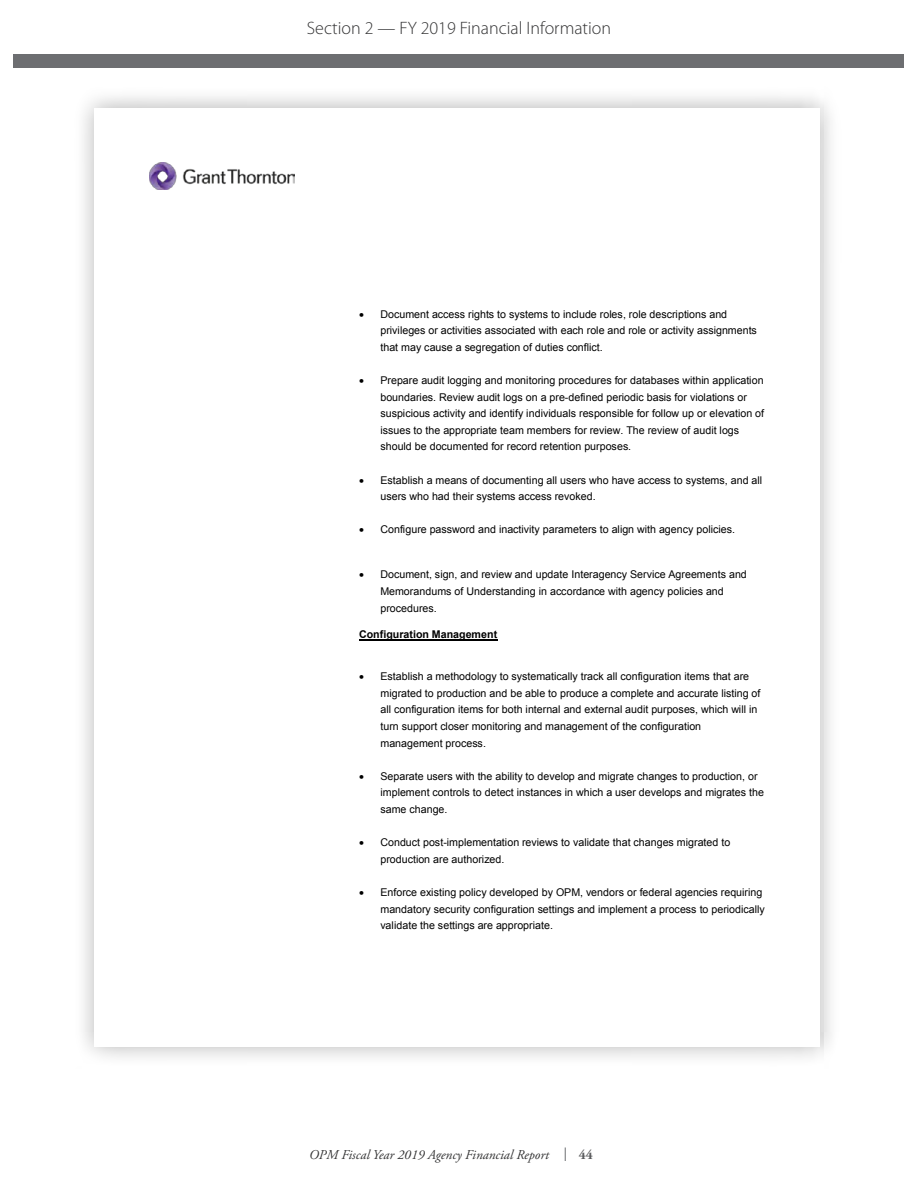
<style>
.page{position:relative;width:918px;height:1188px;background:#fff}
.page>*{position:absolute;margin:0;border:0;box-sizing:border-box;transform-origin:0 0}
.t1{font:300 18px "Myriad Pro";color:#333334}
.t2{font:italic 13.5px "Adobe Garamond Pro";color:#333334}
.t3{font:700 13.5px "Adobe Garamond Pro";color:#58595b}
.t4{font:10.65px/16.6px "Arial";letter-spacing:.005em;color:#000}
.t5{font:700 10.65px "Arial";color:#000}
</style>
<div class="page">
<div style="left:14px;top:54px;width:890px;height:14px;background:#6d6e71"></div>
<svg style="left:565px;top:1148px;width:1px;height:13px"></svg>
<div style="left:72px;top:85px;width:770px;height:984px;background:#000;opacity:.3"></div>
<div style="left:94px;top:108px;width:726px;height:939px;background:#fff"></div>
<img style="left:149px;top:162px;width:145px;height:28px">
<hr style="left:359px;top:639px;width:138px;height:2px;background:#000">
<h1 class="t1" style="left:307px;top:18px;width:306px">Section 2 — FY 2019 Financial Information</h1>
<p class="t4" style="left:380px;top:306px;width:378px;text-indent:-21px">• Document access rights to systems to include roles, role descriptions and privileges or activities associated with each role and role or activity assignments that may cause a segregation of duties conflict.</p>
<p class="t4" style="left:380px;top:372px;width:385px;text-indent:-21px">• Prepare audit logging and monitoring procedures for databases within application boundaries. Review audit logs on a pre-defined periodic basis for violations or suspicious activity and identify individuals responsible for follow up or elevation of issues to the appropriate team members for review. The review of audit logs should be documented for record retention purposes.</p>
<p class="t4" style="left:380px;top:472px;width:383px;text-indent:-21px">• Establish a means of documenting all users who have access to systems, and all users who had their systems access revoked.</p>
<p class="t4" style="left:359px;top:521px;width:378px">• Configure password and inactivity parameters to align with agency policies.</p>
<p class="t4" style="left:380px;top:566px;width:368px;text-indent:-21px">• Document, sign, and review and update Interagency Service Agreements and<br>Memorandums of Understanding in accordance with agency policies and procedures.</p>
<h5 class="t5" style="left:359px;top:627px;width:140px">Configuration Management</h5>
<p class="t4" style="left:380px;top:668px;width:382px;text-indent:-21px">• Establish a methodology to systematically track all configuration items that are migrated to production and be able to produce a complete and accurate listing of all configuration items for both internal and external audit purposes, which will in turn support closer monitoring and management of the configuration management process.</p>
<p class="t4" style="left:380px;top:768px;width:385px;text-indent:-21px">• Separate users with the ability to develop and migrate changes to production, or implement controls to detect instances in which a user develops and migrates the same change.</p>
<p class="t4" style="left:380px;top:834px;width:351px;text-indent:-21px">• Conduct post-implementation reviews to validate that changes migrated to production are authorized.</p>
<p class="t4" style="left:380px;top:884px;width:386px;text-indent:-21px">• Enforce existing policy developed by OPM, vendors or federal agencies requiring mandatory security configuration settings and implement a process to periodically validate the settings are appropriate.</p>
<p class="t2" style="left:309px;top:1147px;width:241px">OPM Fiscal Year 2019 Agency Financial Report</p>
<p class="t3" style="left:579px;top:1147px;width:16px">44</p>
</div>
